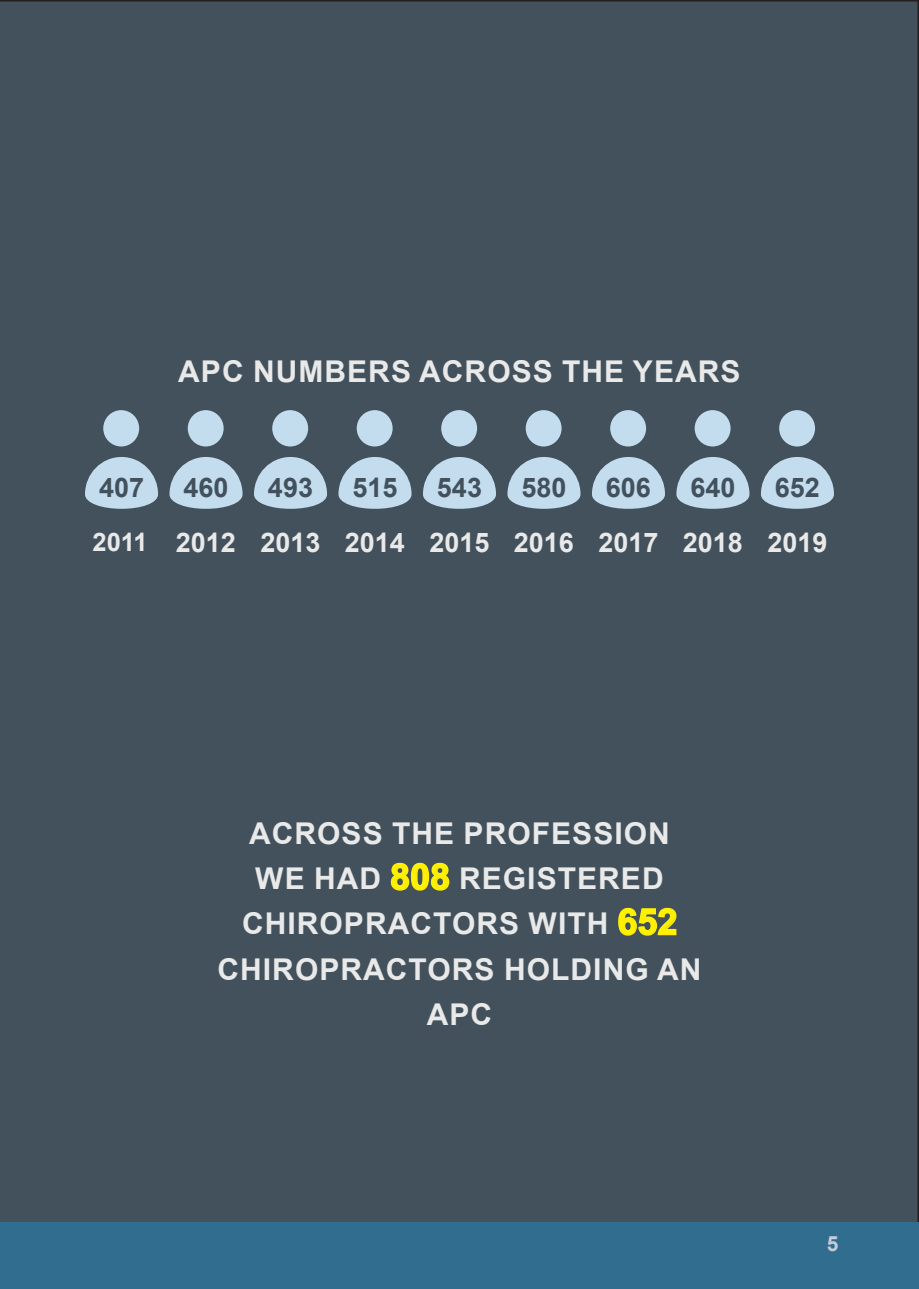
<style>
.page{position:relative;width:919px;height:1289px;background:#fff}
.page>*{position:absolute;margin:0;border:0;box-sizing:border-box;transform-origin:0 0}
.t1{font:700 30px/45px "Arial";letter-spacing:.035em;color:#e8e9e8;text-align:center}
.t2{font:700 27px "Arial";color:#e8e9e8}
.t3{font:700 27px "Arial";color:#42515b}
.t4{font:700 25.5px "Arial";color:#e8e9e8}
.t5{font:700 21px "Arial";color:#c4ccd9}
.s1{font-size:36px;color:#fff101}
</style>
<div class="page">
<div style="left:0;top:0;width:918px;height:1222px;background:#42515b"></div>
<div style="left:0;top:1222px;width:918px;height:66px;background:#316d8e"></div>
<svg style="left:390px;top:862px;width:60px;height:29px;background:#7c823e"></svg>
<svg style="left:617px;top:907px;width:60px;height:29px;background:#7c823e"></svg>
<div style="left:102px;top:408px;width:39px;height:40px;background:#c3ddef;border-radius:50%"></div>
<div style="left:100px;top:407px;width:42px;height:42px;border:3px solid #42515b;border-radius:50%"></div>
<div style="left:186px;top:408px;width:39px;height:40px;background:#c3ddef;border-radius:50%"></div>
<div style="left:185px;top:407px;width:42px;height:42px;border:3px solid #42515b;border-radius:50%"></div>
<div style="left:271px;top:408px;width:38px;height:40px;background:#c3ddef;border-radius:50%"></div>
<div style="left:269px;top:407px;width:42px;height:42px;border:3px solid #42515b;border-radius:50%"></div>
<div style="left:355px;top:408px;width:39px;height:40px;background:#c3ddef;border-radius:50%"></div>
<div style="left:353px;top:407px;width:42px;height:42px;border:3px solid #42515b;border-radius:50%"></div>
<div style="left:439px;top:408px;width:39px;height:40px;background:#c3ddef;border-radius:50%"></div>
<div style="left:438px;top:407px;width:42px;height:42px;border:3px solid #42515b;border-radius:50%"></div>
<div style="left:524px;top:408px;width:39px;height:40px;background:#c3ddef;border-radius:50%"></div>
<div style="left:522px;top:407px;width:42px;height:42px;border:3px solid #42515b;border-radius:50%"></div>
<div style="left:608px;top:408px;width:39px;height:40px;background:#c3ddef;border-radius:50%"></div>
<div style="left:607px;top:407px;width:42px;height:42px;border:3px solid #42515b;border-radius:50%"></div>
<div style="left:693px;top:408px;width:39px;height:40px;background:#c3ddef;border-radius:50%"></div>
<div style="left:691px;top:407px;width:42px;height:42px;border:3px solid #42515b;border-radius:50%"></div>
<div style="left:777px;top:408px;width:39px;height:40px;background:#c3ddef;border-radius:50%"></div>
<div style="left:776px;top:407px;width:42px;height:42px;border:3px solid #42515b;border-radius:50%"></div>
<svg style="left:80px;top:452px;width:758px;height:63px;background:#8a9fae"></svg>
<p class="t1" style="left:178px;top:349px;width:563px">APC NUMBERS ACROSS THE YEARS</p>
<p class="t3" style="left:99px;top:468px;width:47px">407</p>
<p class="t4" style="left:92px;top:524px;width:57px">2011</p>
<p class="t3" style="left:183px;top:468px;width:47px">460</p>
<p class="t2" style="left:176px;top:524px;width:62px">2012</p>
<p class="t3" style="left:268px;top:468px;width:47px">493</p>
<p class="t2" style="left:260px;top:524px;width:62px">2013</p>
<p class="t3" style="left:352px;top:468px;width:47px">515</p>
<p class="t2" style="left:345px;top:524px;width:62px">2014</p>
<p class="t3" style="left:437px;top:468px;width:47px">543</p>
<p class="t2" style="left:429px;top:524px;width:62px">2015</p>
<p class="t3" style="left:521px;top:468px;width:47px">580</p>
<p class="t2" style="left:514px;top:524px;width:62px">2016</p>
<p class="t3" style="left:606px;top:468px;width:47px">606</p>
<p class="t2" style="left:598px;top:524px;width:62px">2017</p>
<p class="t3" style="left:690px;top:468px;width:47px">640</p>
<p class="t2" style="left:682px;top:524px;width:62px">2018</p>
<p class="t3" style="left:774px;top:468px;width:47px">652</p>
<p class="t2" style="left:767px;top:524px;width:62px">2019</p>
<p class="t1" style="left:217px;top:811px;width:485px">ACROSS THE PROFESSION<br>WE HAD <span class="s1">808</span> REGISTERED<br>CHIROPRACTORS WITH <span class="s1">652<br></span>CHIROPRACTORS HOLDING AN<br>APC</p>
<p class="t5" style="left:826px;top:1229px;width:13px">5</p>
</div>
